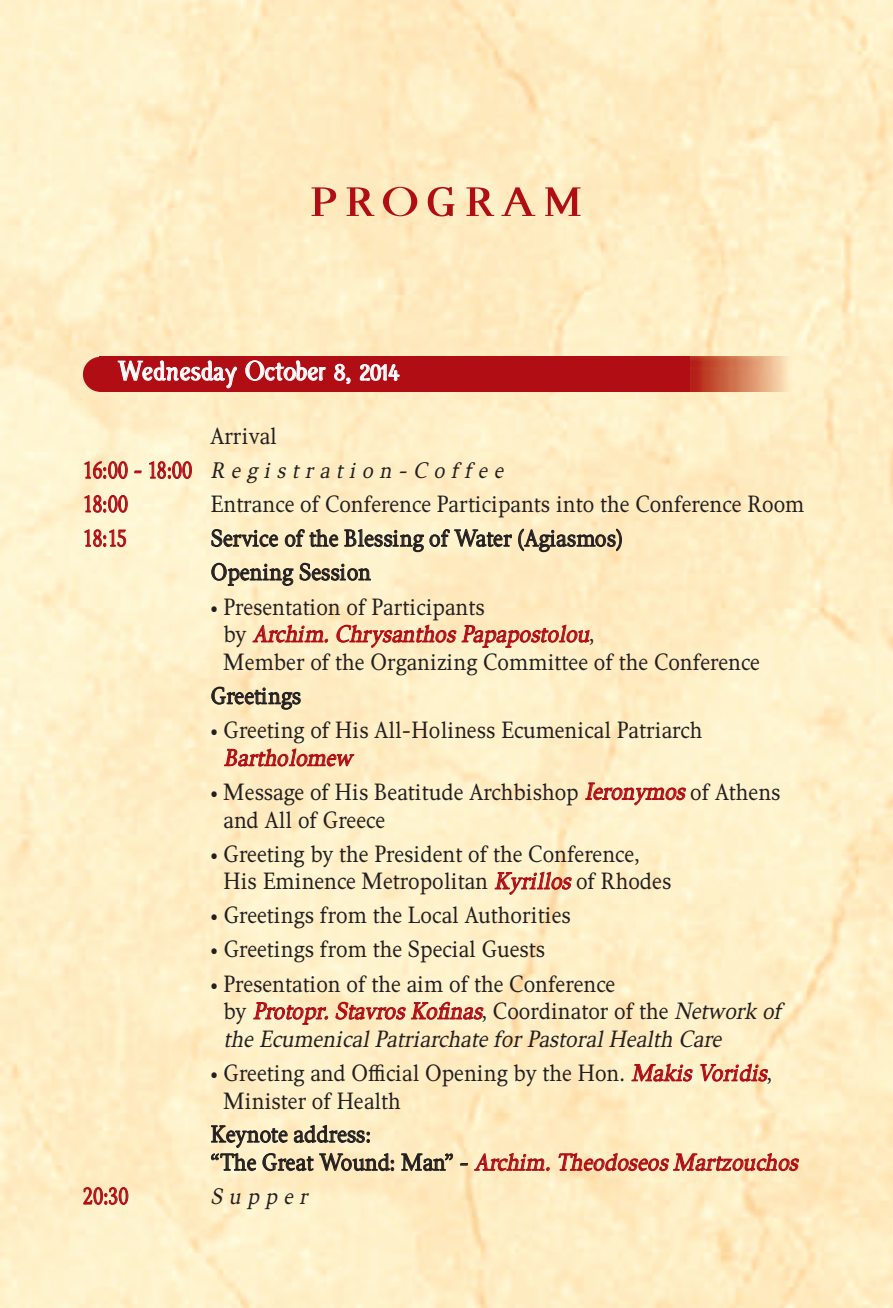
<style>
.page{position:relative;width:893px;height:1308px;background:#fff}
.page>*{position:absolute;margin:0;border:0;box-sizing:border-box;transform-origin:0 0}
.t1{font:700 40.5px "KS Antigone";letter-spacing:.15em;color:#b00d15;scale:1.25 1}
.t2{font:700 27px "KS Antigone";letter-spacing:-.005em;color:#fff}
.t3{font:25.88px "GFS Elpis";letter-spacing:.005em;color:#b00d15;scale:.8 1}
.t4{font:24.75px/27.7px "GFS Elpis";color:#231f20;scale:.9 1}
.t5{font:italic 24.75px "GFS Elpis";color:#b00d15;scale:.9 1}
.t6{font:italic 23.62px "GFS Elpis";color:#231f20;scale:.9 1}
.s1{font-style:normal;font-size:25.88px;color:#b00d15}
.s2{font-style:italic;color:#b00d15}
.s3{font-style:italic}
</style>
<div class="page">
<img style="left:0;top:0;width:893px;height:1307px">
<div style="left:99px;top:357px;width:591px;height:35px;background:#b00d15"></div>
<img style="left:690px;top:357px;width:101px;height:35px">
<div style="left:83px;top:357px;width:35px;height:35px;background:#b00d15;border-radius:50%"></div>
<h1 class="t1" style="left:310px;top:182px;width:220px">PROGRAM</h1>
<p class="t2" style="left:119px;top:357px;width:282px">Wednesday October 8, 2014</p>
<p class="t4" style="left:210px;top:425px;width:75px">Arrival</p>
<p class="t6" style="left:83px;top:463px;width:473px"><span class="s1">16:00 - 18:00</span> R egistration-Cof f ee</p>
<p class="t3" style="left:83px;top:495px;width:58px">18:00</p>
<p class="t4" style="left:210px;top:493px;width:661px">Entrance of Conference Participants into the Conference Room</p>
<p class="t3" style="left:83px;top:529px;width:56px">18:15</p>
<p class="t4" style="left:211px;top:524px;width:459px;line-height:33.8px">Service of the Blessing of Water (Agiasmos)<br>Opening Session</p>
<p class="t4" style="left:224px;top:595px;width:598px;text-indent:-13px">• Presentation of Participants<br>b y <span class="s2">Archim. Chrysanthos Papapostolou</span>,<br>Member of the Organizing Committee of the Conference</p>
<p class="t4" style="left:211px;top:684px;width:102px">Greetings</p>
<p class="t4" style="left:210px;top:719px;width:548px">• Greeting of His All-Holiness Ecumenical Patriarch</p>
<p class="t5" style="left:224px;top:749px;width:148px">Bartholomew</p>
<p class="t4" style="left:224px;top:780px;width:620px;text-indent:-13px">• Message of His Beatitude Archbishop <span class="s2">Ieronymos</span>of Athens and All of Greece</p>
<p class="t4" style="left:224px;top:842px;width:499px;text-indent:-13px">• Greeting by the President of the Conference,<br>His Eminence Metropolitan <span class="s2">Kyrillos</span>of Rhodes</p>
<p class="t4" style="left:210px;top:904px;width:402px">• Greetings from the Local Authorities</p>
<p class="t4" style="left:210px;top:938px;width:373px">• Greetings from the Special Guests</p>
<p class="t4" style="left:224px;top:972px;width:621px;text-indent:-13px">• Presentation of the aim of the Conference<br>b y <span class="s2">Protopr. Stavros Kofinas</span>, C o o r d i n a t o r o f t h e <span class="s3">Network of the Ecumenical Patriarchate for Pastoral Health Care</span></p>
<p class="t4" style="left:224px;top:1061px;width:611px;text-indent:-13px">• Greeting and Official Opening by the Hon. <span class="s2">Makis Voridis</span>,<br>Minister of Health</p>
<p class="t4" style="left:211px;top:1122px;width:658px">Keynote address:<br>“ T h e G re a t Wo u n d: M a n” - <span class="s2">Archim. Theodoseos Martzouchos</span></p>
<p class="t3" style="left:83px;top:1186px;width:59px">20:30</p>
<p class="t6" style="left:210px;top:1188px;width:114px">Supper</p>
</div>
